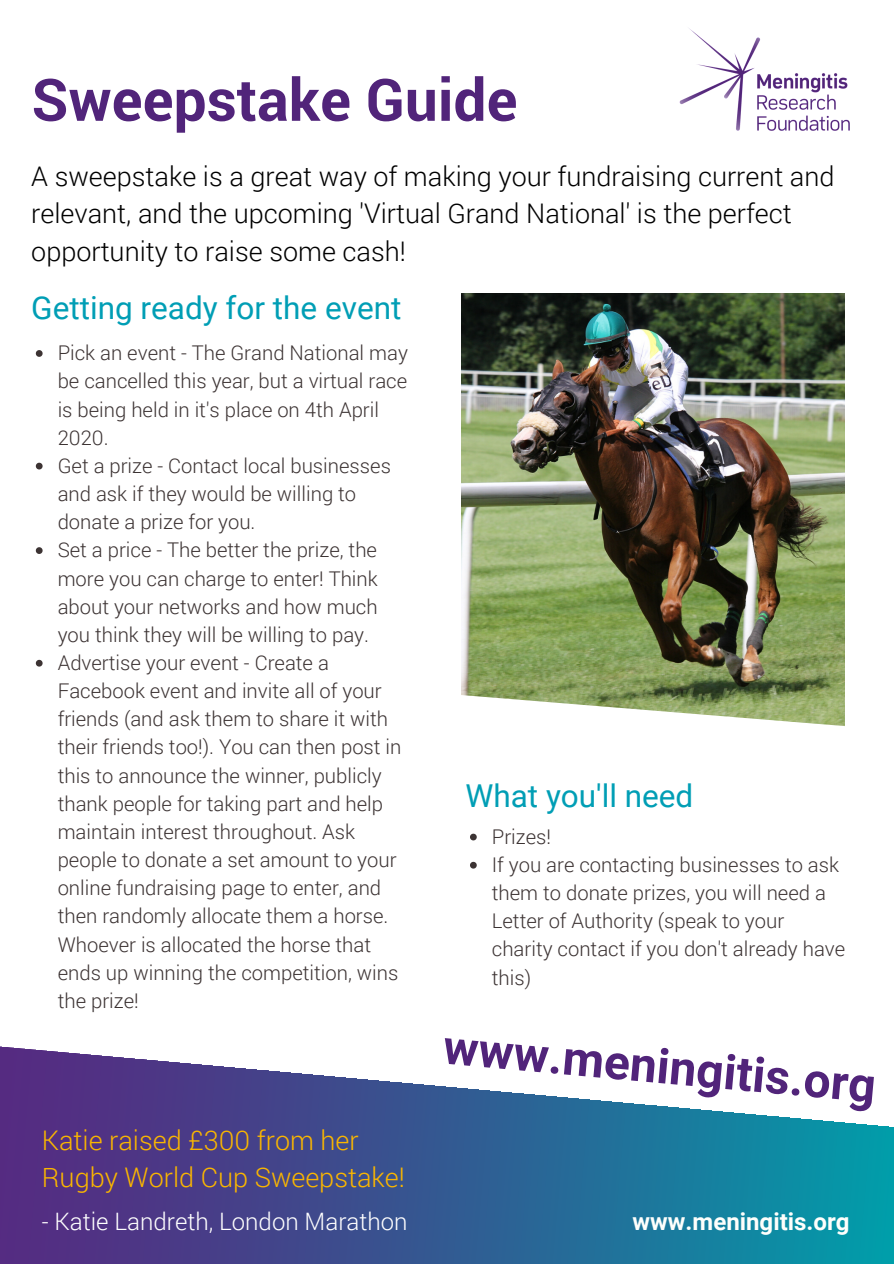
<style>
.page{position:relative;width:894px;height:1264px;background:#fff}
.page>*{position:absolute;margin:0;border:0;box-sizing:border-box;transform-origin:0 0}
.t1{font:700 58.5px "Roboto";color:#51247a}
.t2{font:700 48px "Roboto";color:#51247a}
.t3{font:31.5px "Roboto";color:#009eb5}
.t4{font:300 27px/37.2px "Roboto";color:#000}
.t5{font:300 27px/37.2px "Roboto";color:#fab600}
.t6{font:300 24px "Roboto";color:#fff}
.t7{font:700 24px "Roboto";color:#fefffc}
.t8{font:300 20.25px/28.2px "Roboto";color:#3c3333}
</style>
<div class="page">
<img style="left:462px;top:294px;width:382px;height:401px">
<svg style="left:463px;top:695px;width:382px;height:31px"></svg>
<svg style="left:36px;top:350px;width:7px;height:7px"></svg>
<svg style="left:36px;top:463px;width:7px;height:6px"></svg>
<svg style="left:36px;top:547px;width:7px;height:7px"></svg>
<svg style="left:36px;top:660px;width:7px;height:6px"></svg>
<img style="left:0;top:1046px;width:893px;height:217px">
<img style="left:679px;top:28px;width:171px;height:103px">
<svg style="left:470px;top:833px;width:6px;height:7px"></svg>
<svg style="left:470px;top:861px;width:6px;height:7px"></svg>
<h1 class="t1" style="left:31px;top:60px;width:487px">Sweepstake Guide</h1>
<h3 class="t4" style="left:31px;top:157px;width:804px">A sweepstake is a great way of making your fundraising current and relevant, and the upcoming 'Virtual Grand National' is the perfect opportunity to raise some cash!</h3>
<h3 class="t3" style="left:31px;top:289px;width:371px">Getting ready for the event</h3>
<p class="t8" style="left:58px;top:338px;width:351px">Pick an event - The Grand National may be cancelled this year, but a virtual race is being held in it's place on 4th April 2020.<br>Get a prize - Contact local businesses and ask if they would be willing to donate a prize for you.<br>Set a price - The better the prize, the more you can charge to enter! Think about your networks and how much you think they will be willing to pay.<br>Advertise your event - Create a Facebook event and invite all of your friends (and ask them to share it with their friends too!). You can then post in this to announce the winner, publicly thank people for taking part and help maintain interest throughout. Ask people to donate a set amount to your online fundraising page to enter, and then randomly allocate them a horse.<br>Whoever is allocated the horse that ends up winning the competition, wins the prize!</p>
<h3 class="t5" style="left:42px;top:1120px;width:364px">Katie raised £300 from her<br>Rugby World Cup Sweepstake!</h3>
<p class="t6" style="left:42px;top:1204px;width:367px">- Katie Landreth, London Marathon</p>
<h3 class="t3" style="left:465px;top:777px;width:229px">What you'll need</h3>
<p class="t8" style="left:491px;top:821px;width:355px">Prizes!<br>If you are contacting businesses to ask them to donate prizes, you will need a<br>Letter of Authority (speak to your charity contact if you don't already have this)</p>
<h2 class="t2" style="left:445px;top:1019px;width:435px;rotate:5deg">www.meningitis.org</h2>
<p class="t7" style="left:632px;top:1207px;width:218px">www.meningitis.org</p>
</div>
